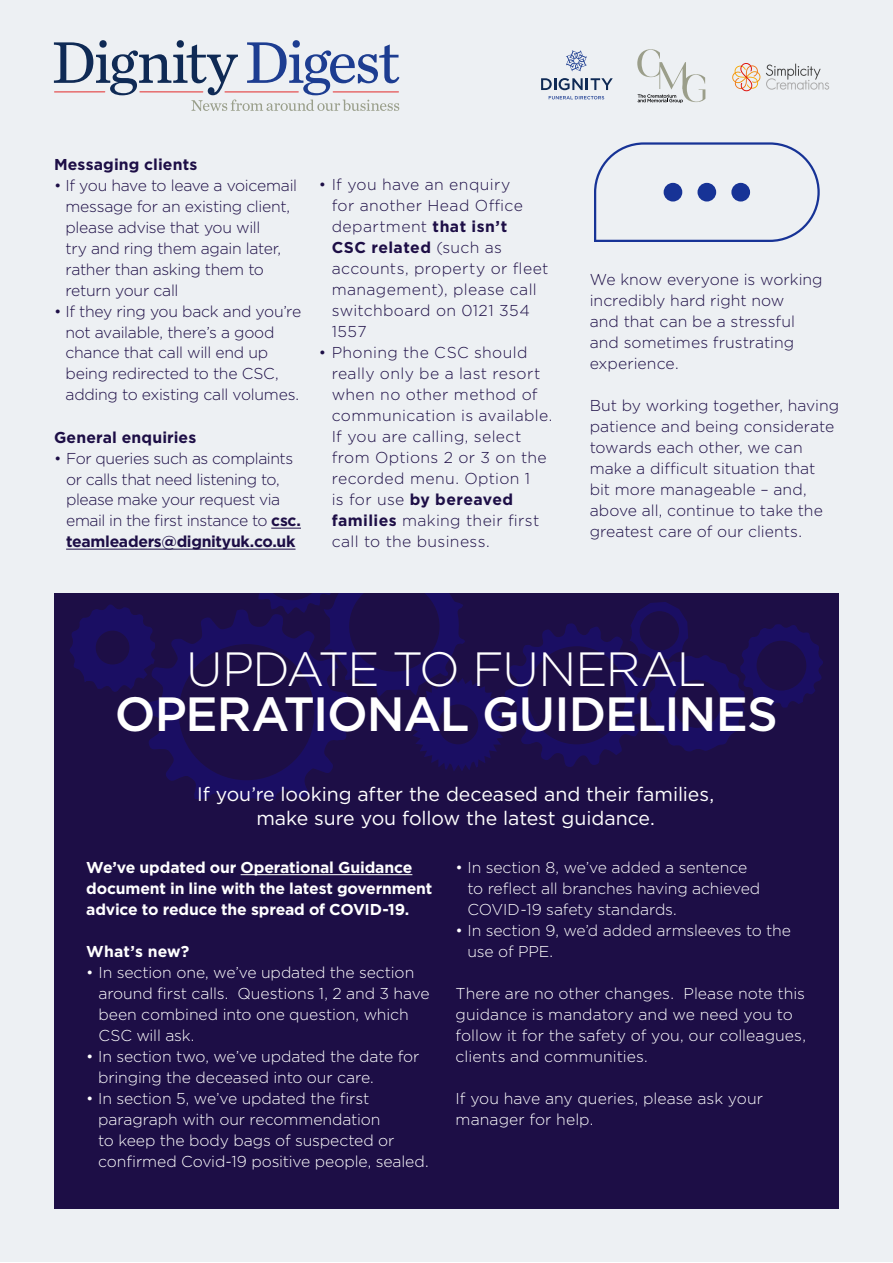
<style>
.page{position:relative;width:893px;height:1263px;background:#fff}
.page>*{position:absolute;margin:0;border:0;box-sizing:border-box;transform-origin:0 0}
.t1{font:500 48px "Gotham";letter-spacing:-.02em;color:#fff}
.t2{font:300 48px "Gotham";letter-spacing:-.03em;color:#fff}
.t3{font:19.5px/24px "Gotham";letter-spacing:-.005em;color:#fff;text-align:center}
.t4{font:300 15.75px/21px "Gotham";letter-spacing:-.005em;color:#fff}
.t5{font:300 15.75px/21px "Gotham";letter-spacing:.025em;color:#1d0e46}
.t6{font:300 15.75px/21px "Gotham";color:#1d0e46}
.t7{font:300 15.75px/21px "Gotham";letter-spacing:-.02em;color:#1d0e46}
.t8{font:300 15.75px/21px "Gotham";letter-spacing:-.025em;color:#1d0e46}
.t9{font:700 15.75px/21px "Gotham";letter-spacing:-.01em;color:#fff}
.t10{font:700 15.75px "Gotham";letter-spacing:.01em;color:#1d0e46}
.s1{font-weight:700}
</style>
<div class="page">
<div style="left:0;top:0;width:893px;height:1262px;background:#edf0f3"></div>
<svg style="left:54px;top:40px;width:345px;height:71px"></svg>
<svg style="left:566px;top:50px;width:21px;height:21px"></svg>
<svg style="left:541px;top:78px;width:72px;height:12px"></svg>
<svg style="left:549px;top:96px;width:55px;height:3px"></svg>
<svg style="left:637px;top:49px;width:68px;height:54px"></svg>
<svg style="left:766px;top:64px;width:63px;height:26px"></svg>
<svg style="left:732px;top:63px;width:28px;height:28px"></svg>
<hr style="left:271px;top:528px;width:30px;height:1px;background:#1d0e46">
<hr style="left:66px;top:549px;width:230px;height:1px;background:#1d0e46">
<div style="left:54px;top:593px;width:785px;height:616px;background:#1d0e46"></div>
<hr style="left:241px;top:874px;width:171px;height:1px;background:#fff">
<svg style="left:594px;top:142px;width:226px;height:100px"></svg>
<svg style="left:70px;top:593px;width:753px;height:205px"></svg>
<p class="t10" style="left:54px;top:153px;width:145px">Messaging clients</p>
<p class="t7" style="left:65px;top:174px;width:233px;text-indent:-11px">• If you have to leave a voicemail message for an existing client, please advise that you will<br>try and ring them again later, rather than asking them to return your call</p>
<p class="t7" style="left:65px;top:300px;width:237px;text-indent:-11px">• If they ring you back and you’re not available, there’s a good chance that call will end up being redirected to the CSC, adding to existing call volumes.</p>
<p class="t10" style="left:54px;top:426px;width:144px">General enquiries</p>
<p class="t8" style="left:66px;top:447px;width:236px;text-indent:-12px">• For queries such as complaints or calls that need listening to, please make your request via email in the first instance to <span class="s1">csc. teamleaders@dignityuk.co.uk</span></p>
<p class="t5" style="left:332px;top:174px;width:218px;text-indent:-13px">• If you have an enquiry<br>for another Head Office department <span class="s1">that isn’t<br>CSC related</span> (such as accounts, property or fleet management), please call switchboard on 0121 354<br>1557</p>
<p class="t5" style="left:332px;top:342px;width:222px;text-indent:-13px">• Phoning the CSC should really only be a last resort when no other method of communication is available.<br>If you are calling, select from Options 2 or 3 on the recorded menu. Option 1<br>is for use <span class="s1">by bereaved families</span> making their first call to the business.</p>
<p class="t6" style="left:590px;top:268px;width:235px">We know everyone is working incredibly hard right now<br>and that can be a stressful and sometimes frustrating experience.</p>
<p class="t6" style="left:590px;top:394px;width:251px">But by working together, having patience and being considerate towards each other, we can make a difficult situation that bit more manageable – and, above all, continue to take the greatest care of our clients.</p>
<h1 class="t2" style="left:186px;top:639px;width:522px">UPDATE TO FUNERAL</h1>
<h1 class="t1" style="left:115px;top:683px;width:664px">OPERATIONAL GUIDELINES</h1>
<p class="t3" style="left:197px;top:781px;width:519px">If you’re looking after the deceased and their families, make sure you follow the latest guidance.</p>
<p class="t9" style="left:86px;top:857px;width:347px">We’ve updated our Operational Guidance document in line with the latest government advice to reduce the spread of COVID-19.</p>
<p class="t9" style="left:86px;top:941px;width:105px">What’s new?</p>
<p class="t4" style="left:98px;top:961px;width:333px;text-indent:-12px">• In section one, we’ve updated the section around first calls. Questions 1, 2 and 3 have been combined into one question, which CSC will ask.</p>
<p class="t4" style="left:98px;top:1045px;width:323px;text-indent:-12px">• In section two, we’ve updated the date for bringing the deceased into our care.</p>
<p class="t4" style="left:98px;top:1087px;width:332px;text-indent:-12px">• In section 5, we’ve updated the first paragraph with our recommendation<br>to keep the body bags of suspected or confirmed Covid-19 positive people, sealed.</p>
<p class="t4" style="left:467px;top:856px;width:294px;text-indent:-12px">• In section 8, we’ve added a sentence to reflect all branches having achieved<br>COVID-19 safety standards.</p>
<p class="t4" style="left:467px;top:919px;width:325px;text-indent:-12px">• In section 9, we’d added armsleeves to the use of PPE.</p>
<p class="t4" style="left:456px;top:982px;width:352px">There are no other changes. Please note this guidance is mandatory and we need you to follow it for the safety of you, our colleagues, clients and communities.</p>
<p class="t4" style="left:456px;top:1087px;width:309px">If you have any queries, please ask your manager for help.</p>
</div>
